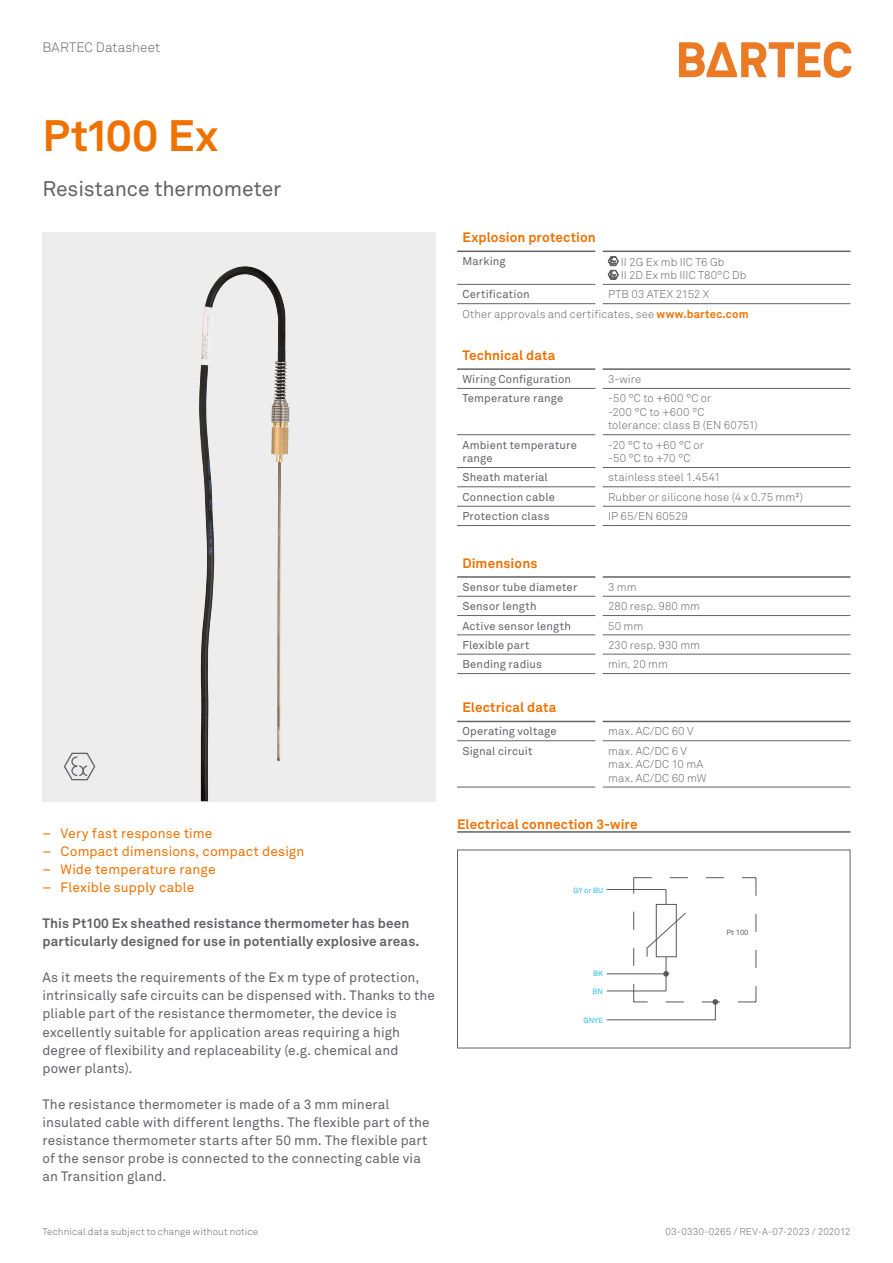
<style>
.page{position:relative;width:893px;height:1263px;background:#fff}
.page>*{position:absolute;margin:0;border:0;box-sizing:border-box;transform-origin:0 0}
._01_Productname_30{font:700 43.5px "Akkurat LL";letter-spacing:.005em;color:#ef7100}
._02_Subheadline_14{font:21px "Akkurat Pro";letter-spacing:-.005em;color:#636366}
._03_Copy_9{font:13.5px/18px "Akkurat Pro";letter-spacing:.01em;color:#636366}
._03_Copy_9-2{font:700 13.5px/18px "Akkurat Pro";letter-spacing:.01em;color:#636366}
.t1{font:13.5px "Akkurat LL";letter-spacing:.01em;color:#ef7100}
.Tab_01_Headline_9{font:700 13.5px "Akkurat Pro";letter-spacing:.01em;color:#ef7100}
._03_Copy_Headline_9{font:700 13.5px "Akkurat Pro";letter-spacing:.01em;color:#ef7100}
.t2{font:300 13.5px "Akkurat Pro";letter-spacing:.01em;color:#636366}
.Tab_03_Copy_7_5{font:300 11.25px/13.5px "Akkurat Pro";letter-spacing:.01em;color:#636366}
.Tab_03_Copy_Legend_7{font:11.25px/13.5px "Akkurat Pro";letter-spacing:.015em;color:#636366}
.Tab_04_Subscription{font:300 11.25px "Akkurat Pro";letter-spacing:.015em;color:#636366}
.t3{font:300 9.75px "Akkurat Pro";letter-spacing:.015em;color:#636366}
.AA_glava{font:7.5px "Akkurat Pro";color:#26bff0}
.AA_glava-2{font:7.5px "Akkurat Pro";color:#636366}
.s1{font-family:"Akkurat Pro"}
.s2{font-weight:700;color:#ef7100}
</style>
<div class="page">
<div style="left:43px;top:232px;width:393px;height:569px;background:#ededee"></div>
<svg style="left:64px;top:753px;width:31px;height:27px"></svg>
<img style="left:199px;top:266px;width:79px;height:535px">
<svg style="left:457px;top:283px;width:138px;height:1px"></svg>
<hr style="left:457px;top:284px;width:138px;height:1px;background:#636366">
<hr style="left:457px;top:303px;width:138px;height:1px;background:#636366">
<hr style="left:603px;top:303px;width:247px;height:1px;background:#636366">
<hr style="left:457px;top:251px;width:138px;height:1px;background:#636366">
<hr style="left:603px;top:251px;width:247px;height:1px;background:#636366">
<hr style="left:603px;top:284px;width:247px;height:1px;background:#636366">
<svg style="left:608px;top:256px;width:10px;height:23px"></svg>
<svg style="left:457px;top:387px;width:138px;height:119px"></svg>
<hr style="left:457px;top:388px;width:138px;height:1px;background:#636366">
<hr style="left:457px;top:434px;width:138px;height:1px;background:#636366">
<hr style="left:457px;top:467px;width:138px;height:1px;background:#636366">
<hr style="left:457px;top:486px;width:138px;height:1px;background:#636366">
<hr style="left:457px;top:506px;width:138px;height:1px;background:#636366">
<hr style="left:603px;top:434px;width:247px;height:1px;background:#636366">
<hr style="left:603px;top:467px;width:247px;height:1px;background:#636366">
<hr style="left:603px;top:486px;width:247px;height:1px;background:#636366">
<hr style="left:603px;top:506px;width:247px;height:1px;background:#636366">
<hr style="left:457px;top:368px;width:138px;height:2px;background:#636366">
<hr style="left:457px;top:525px;width:138px;height:1px;background:#636366">
<hr style="left:603px;top:368px;width:247px;height:2px;background:#636366">
<hr style="left:603px;top:388px;width:247px;height:1px;background:#636366">
<hr style="left:603px;top:525px;width:247px;height:1px;background:#636366">
<svg style="left:457px;top:595px;width:138px;height:59px"></svg>
<hr style="left:457px;top:596px;width:138px;height:1px;background:#636366">
<hr style="left:457px;top:615px;width:138px;height:1px;background:#636366">
<hr style="left:457px;top:634px;width:138px;height:1px;background:#636366">
<hr style="left:457px;top:654px;width:138px;height:1px;background:#636366">
<hr style="left:457px;top:673px;width:138px;height:1px;background:#636366">
<hr style="left:603px;top:615px;width:247px;height:1px;background:#636366">
<hr style="left:603px;top:634px;width:247px;height:1px;background:#636366">
<hr style="left:603px;top:654px;width:247px;height:1px;background:#636366">
<hr style="left:603px;top:673px;width:247px;height:1px;background:#636366">
<hr style="left:457px;top:576px;width:138px;height:2px;background:#636366">
<hr style="left:603px;top:576px;width:247px;height:2px;background:#636366">
<hr style="left:603px;top:596px;width:247px;height:1px;background:#636366">
<svg style="left:457px;top:722px;width:138px;height:65px"></svg>
<hr style="left:457px;top:740px;width:138px;height:1px;background:#636366">
<hr style="left:457px;top:787px;width:138px;height:1px;background:#636366">
<hr style="left:603px;top:787px;width:247px;height:1px;background:#636366">
<hr style="left:457px;top:721px;width:138px;height:1px;background:#636366">
<hr style="left:603px;top:721px;width:247px;height:1px;background:#636366">
<hr style="left:603px;top:740px;width:247px;height:1px;background:#636366">
<hr style="left:457px;top:831px;width:393px;height:2px;background:#636366">
<hr style="left:607px;top:973px;width:57px;height:1px;background:#231f20">
<hr style="left:607px;top:991px;width:59px;height:1px;background:#231f20">
<hr style="left:607px;top:889px;width:59px;height:1px;background:#231f20">
<hr style="left:607px;top:1019px;width:108px;height:1px;background:#231f20">
<svg style="left:633px;top:877px;width:124px;height:143px"></svg>
<div style="left:683px;top:920px;width:66px;height:24px;background:#fff"></div>
<svg style="left:679px;top:42px;width:172px;height:36px"></svg>
<p class="t2" style="left:43px;top:39px;width:119px">BARTEC Datasheet</p>
<p class="_01_Productname_30" style="left:43px;top:102px;width:178px">Pt100 Ex</p>
<p class="_02_Subheadline_14" style="left:43px;top:177px;width:240px">Resistance thermometer</p>
<p class="t1" style="left:43px;top:823px;width:172px"><span class="s1">–</span> Very fast response time</p>
<p class="t1" style="left:43px;top:841px;width:264px"><span class="s1">–</span> Compact dimensions, compact design</p>
<p class="t1" style="left:43px;top:859px;width:175px"><span class="s1">–</span> Wide temperature range</p>
<p class="t1" style="left:43px;top:877px;width:153px"><span class="s1">–</span> Flexible supply cable</p>
<p class="_03_Copy_9-2" style="left:43px;top:914px;width:378px">This Pt100 Ex sheathed resistance thermometer has been particularly designed for use in potentially explosive areas.</p>
<p class="_03_Copy_9" style="left:43px;top:969px;width:394px">As it meets the requirements of the Ex m type of protection, intrinsically safe circuits can be dispensed with. Thanks to the pliable part of the resistance thermometer, the device is excellently suitable for application areas requiring a high degree of flexibility and replaceability (e.g. chemical and power plants).</p>
<p class="_03_Copy_9" style="left:43px;top:1095px;width:388px">The resistance thermometer is made of a 3 mm mineral insulated cable with different lengths. The flexible part of the resistance thermometer starts after 50 mm. The flexible part of the sensor probe is connected to the connecting cable via an Transition gland.</p>
<p class="Tab_01_Headline_9" style="left:462px;top:229px;width:135px">Explosion protection</p>
<p class="Tab_03_Copy_Legend_7" style="left:462px;top:255px;width:45px">Marking</p>
<p class="Tab_03_Copy_7_5" style="left:621px;top:255px;width:105px">II 2G Ex mb IIC T6 Gb</p>
<p class="Tab_03_Copy_7_5" style="left:621px;top:268px;width:127px">II 2D Ex mb IIIC T80°C Db</p>
<p class="Tab_03_Copy_Legend_7" style="left:462px;top:288px;width:69px">Certification</p>
<p class="Tab_03_Copy_7_5" style="left:608px;top:288px;width:103px">PTB 03 ATEX 2152 X</p>
<p class="Tab_04_Subscription" style="left:462px;top:307px;width:288px">Other approvals and certificates, see <span class="s2">www.bartec.com</span></p>
<p class="Tab_01_Headline_9" style="left:462px;top:347px;width:94px">Technical data</p>
<p class="Tab_03_Copy_Legend_7" style="left:462px;top:372px;width:110px">Wiring Configuration</p>
<p class="Tab_03_Copy_7_5" style="left:608px;top:372px;width:35px">3-wire</p>
<p class="Tab_03_Copy_Legend_7" style="left:462px;top:392px;width:102px">Temperature range</p>
<p class="Tab_03_Copy_7_5" style="left:608px;top:392px;width:105px">-50 °C to +600 °C or</p>
<p class="Tab_03_Copy_7_5" style="left:608px;top:405px;width:151px">-200 °C to +600 °C tolerance: class B (EN 60751)</p>
<p class="Tab_03_Copy_Legend_7" style="left:462px;top:438px;width:116px">Ambient temperature range</p>
<p class="Tab_03_Copy_7_5" style="left:608px;top:438px;width:98px">-20 °C to +60 °C or</p>
<p class="Tab_03_Copy_7_5" style="left:608px;top:451px;width:84px">-50 °C to +70 °C</p>
<p class="Tab_03_Copy_Legend_7" style="left:462px;top:471px;width:87px">Sheath material</p>
<p class="Tab_03_Copy_7_5" style="left:608px;top:471px;width:114px">stainless steel 1.4541</p>
<p class="Tab_03_Copy_Legend_7" style="left:462px;top:490px;width:94px">Connection cable</p>
<p class="Tab_03_Copy_7_5" style="left:608px;top:490px;width:197px">Rubber or silicone hose (4 x 0.75 mm²)</p>
<p class="Tab_03_Copy_Legend_7" style="left:462px;top:510px;width:89px">Protection class</p>
<p class="Tab_03_Copy_7_5" style="left:608px;top:509px;width:81px">IP 65/EN 60529</p>
<p class="Tab_01_Headline_9" style="left:462px;top:555px;width:77px">Dimensions</p>
<p class="Tab_03_Copy_Legend_7" style="left:462px;top:580px;width:116px">Sensor tube diameter</p>
<p class="Tab_03_Copy_7_5" style="left:608px;top:580px;width:30px">3 mm</p>
<p class="Tab_03_Copy_Legend_7" style="left:462px;top:600px;width:76px">Sensor length</p>
<p class="Tab_03_Copy_7_5" style="left:608px;top:599px;width:94px">280 resp. 980 mm</p>
<p class="Tab_03_Copy_Legend_7" style="left:462px;top:619px;width:110px">Active sensor length</p>
<p class="Tab_03_Copy_7_5" style="left:608px;top:619px;width:37px">50 mm</p>
<p class="Tab_03_Copy_Legend_7" style="left:462px;top:638px;width:69px">Flexible part</p>
<p class="Tab_03_Copy_7_5" style="left:608px;top:638px;width:94px">230 resp. 930 mm</p>
<p class="Tab_03_Copy_Legend_7" style="left:462px;top:657px;width:81px">Bending radius</p>
<p class="Tab_03_Copy_7_5" style="left:608px;top:657px;width:61px">min. 20 mm</p>
<p class="Tab_01_Headline_9" style="left:462px;top:699px;width:95px">Electrical data</p>
<p class="Tab_03_Copy_Legend_7" style="left:462px;top:725px;width:96px">Operating voltage</p>
<p class="Tab_03_Copy_7_5" style="left:608px;top:725px;width:87px">max. AC/DC 60 V</p>
<p class="Tab_03_Copy_Legend_7" style="left:462px;top:744px;width:71px">Signal circuit</p>
<p class="Tab_03_Copy_7_5" style="left:608px;top:744px;width:100px">max. AC/DC 6 V max. AC/DC 10 mA max. AC/DC 60 mW</p>
<p class="_03_Copy_Headline_9" style="left:457px;top:816px;width:182px">Electrical connection 3-wire</p>
<p class="AA_glava" style="left:574px;top:886px;width:31px">GY or BU</p>
<p class="AA_glava" style="left:593px;top:969px;width:11px">BK</p>
<p class="AA_glava" style="left:593px;top:987px;width:12px">BN</p>
<p class="AA_glava" style="left:584px;top:1016px;width:21px">GNYE</p>
<p class="AA_glava-2" style="left:726px;top:928px;width:24px">Pt 100</p>
<p class="t3" style="left:43px;top:1226px;width:217px">Technical data subject to change without notice</p>
<p class="t3" style="left:665px;top:1226px;width:187px">03-0330-0265 / REV-A-07-2023 / 202012</p>
</div>
